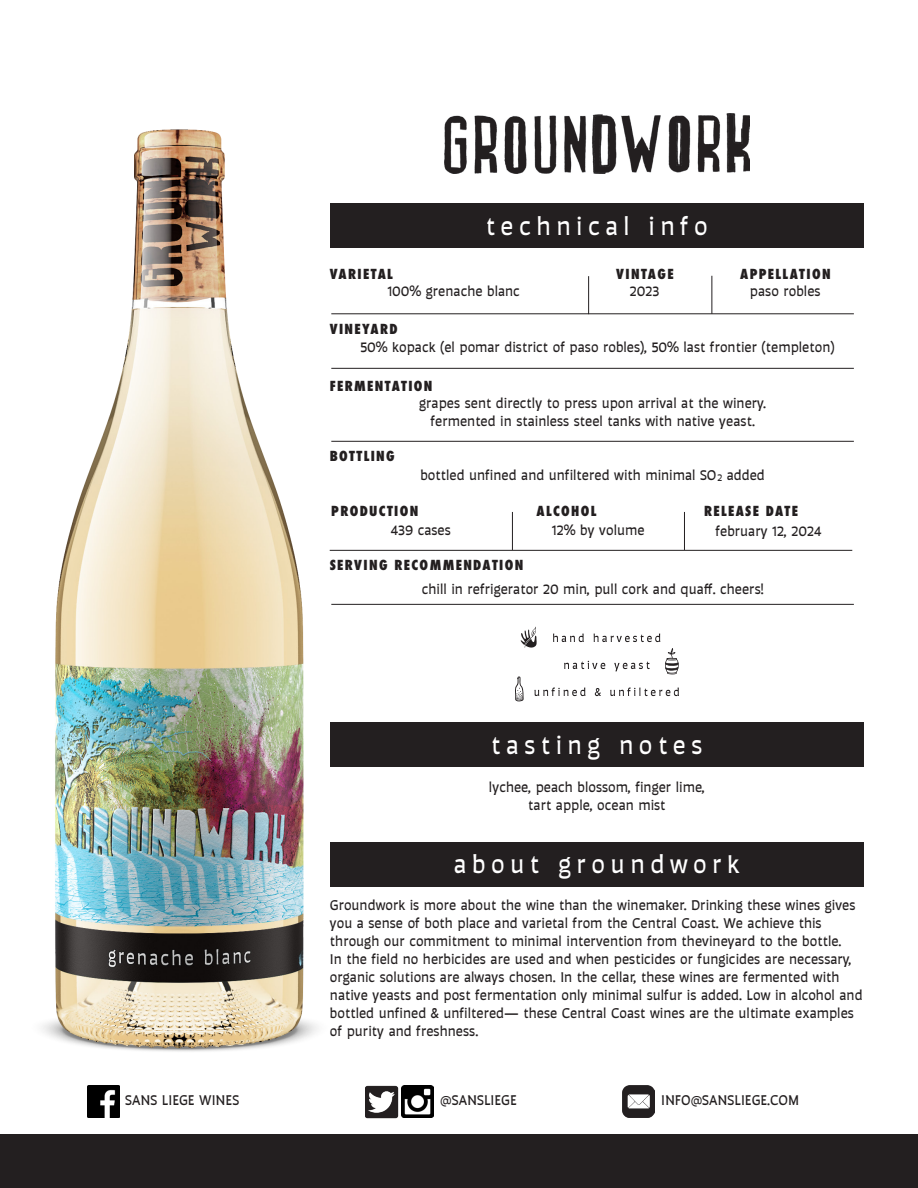
<style>
.page{position:relative;width:918px;height:1188px;background:#fff}
.page>*{position:absolute;margin:0;border:0;box-sizing:border-box;transform-origin:0 0}
.t1{font:27px "Auster";letter-spacing:.2em;color:#fff}
.Body{font:15px/18px "Auster";color:#231f20;text-align:center}
.t2{font:800 condensed 13.5px "Futura";letter-spacing:.1em;color:#231f20}
</style>
<div class="page">
<div style="left:330px;top:203px;width:534px;height:45px;background:#231f20"></div>
<img style="left:444px;top:114px;width:305px;height:60px">
<hr style="left:331px;top:313px;width:523px;height:1px;background:#231f20">
<hr style="left:331px;top:368px;width:523px;height:1px;background:#231f20">
<hr style="left:330px;top:550px;width:522px;height:1px;background:#231f20">
<hr style="left:588px;top:276px;width:1px;height:38px;background:#231f20">
<hr style="left:711px;top:276px;width:1px;height:38px;background:#231f20">
<hr style="left:331px;top:604px;width:523px;height:1px;background:#231f20">
<div style="left:0;top:1134px;width:918px;height:54px;background:#231f20"></div>
<img style="left:87px;top:1085px;width:33px;height:32px">
<img style="left:365px;top:1085px;width:33px;height:34px">
<img style="left:401px;top:1086px;width:32px;height:32px">
<img style="left:623px;top:1086px;width:32px;height:32px">
<img style="left:42px;top:129px;width:315px;height:923px">
<svg style="left:553px;top:634px;width:31px;height:8px"></svg>
<svg style="left:594px;top:634px;width:66px;height:8px"></svg>
<svg style="left:564px;top:661px;width:41px;height:8px"></svg>
<svg style="left:614px;top:661px;width:36px;height:10px"></svg>
<svg style="left:534px;top:687px;width:51px;height:9px"></svg>
<svg style="left:595px;top:688px;width:6px;height:8px"></svg>
<svg style="left:610px;top:687px;width:69px;height:9px"></svg>
<svg style="left:515px;top:676px;width:9px;height:25px"></svg>
<svg style="left:521px;top:627px;width:16px;height:21px"></svg>
<svg style="left:665px;top:648px;width:14px;height:26px"></svg>
<div style="left:330px;top:722px;width:534px;height:45px;background:#231f20"></div>
<div style="left:330px;top:842px;width:534px;height:45px;background:#231f20"></div>
<hr style="left:512px;top:512px;width:1px;height:38px;background:#231f20">
<hr style="left:684px;top:512px;width:1px;height:38px;background:#231f20">
<hr style="left:331px;top:441px;width:523px;height:1px;background:#231f20">
<h1 class="t1" style="left:486px;top:211px;width:224px">technical info</h1>
<h2 class="t2" style="left:330px;top:265px;width:65px">VARIETAL</h2>
<h2 class="t2" style="left:616px;top:265px;width:59px">VINTAGE</h2>
<h2 class="t2" style="left:740px;top:265px;width:92px">APPELLATION</h2>
<p class="Body" style="left:387px;top:283px;width:134px">100% grenache blanc</p>
<p class="t2" style="left:330px;top:319px;width:69px">VINEYARD</p>
<p class="Body" style="left:630px;top:283px;width:31px">2023</p>
<p class="Body" style="left:750px;top:283px;width:72px">paso robles</p>
<p class="Body" style="left:361px;top:338px;width:476px">50% kopack (el pomar district of paso robles), 50% last frontier (templeton)</p>
<p class="t2" style="left:330px;top:377px;width:104px">FERMENTATION</p>
<p class="t2" style="left:330px;top:447px;width:66px">BOTTLING</p>
<p class="Body" style="left:419px;top:394px;width:348px">grapes sent directly to press upon arrival at the winery. fermented in stainless steel tanks with native yeast.</p>
<p class="Body" style="left:420px;top:466px;width:346px">bottled unfined and unfiltered with minimal SO<sub>2</sub> added</p>
<p class="t2" style="left:331px;top:502px;width:89px">PRODUCTION</p>
<p class="t2" style="left:537px;top:502px;width:61px">ALCOHOL</p>
<p class="t2" style="left:704px;top:502px;width:96px">RELEASE DATE</p>
<p class="Body" style="left:391px;top:521px;width:62px">439 cases</p>
<p class="Body" style="left:552px;top:521px;width:94px">12% by volume</p>
<p class="Body" style="left:715px;top:522px;width:108px">february 12, 2024</p>
<p class="t2" style="left:330px;top:556px;width:195px">SERVING RECOMMENDATION</p>
<p class="Body" style="left:422px;top:580px;width:343px">chill in refrigerator 20 min, pull cork and quaff. cheers!</p>
<h1 class="t1" style="left:491px;top:730px;width:213px">tasting notes</h1>
<p class="Body" style="left:489px;top:778px;width:218px">lychee, peach blossom, finger lime, tart apple, ocean mist</p>
<h1 class="t1" style="left:454px;top:850px;width:287px">about groundwork</h1>
<p class="Body" style="left:330px;top:896px;width:534px;text-align:left">Groundwork is more about the wine than the winemaker. Drinking these wines gives you a sense of both place and varietal from the Central Coast. We achieve this through our commitment to minimal intervention from thevineyard to the bottle.<br>In the field no herbicides are used and when pesticides or fungicides are necessary, organic solutions are always chosen. In the cellar, these wines are fermented with native yeasts and post fermentation only minimal sulfur is added. Low in alcohol and bottled unfined &amp; unfiltered— these Central Coast wines are the ultimate examples of purity and freshness.</p>
<p class="Body" style="left:125px;top:1091px;width:115px">SANS LIEGE WINES</p>
<p class="Body" style="left:440px;top:1091px;width:78px">@SANSLIEGE</p>
<p class="Body" style="left:661px;top:1091px;width:139px">INFO@SANSLIEGE.COM</p>
</div>
